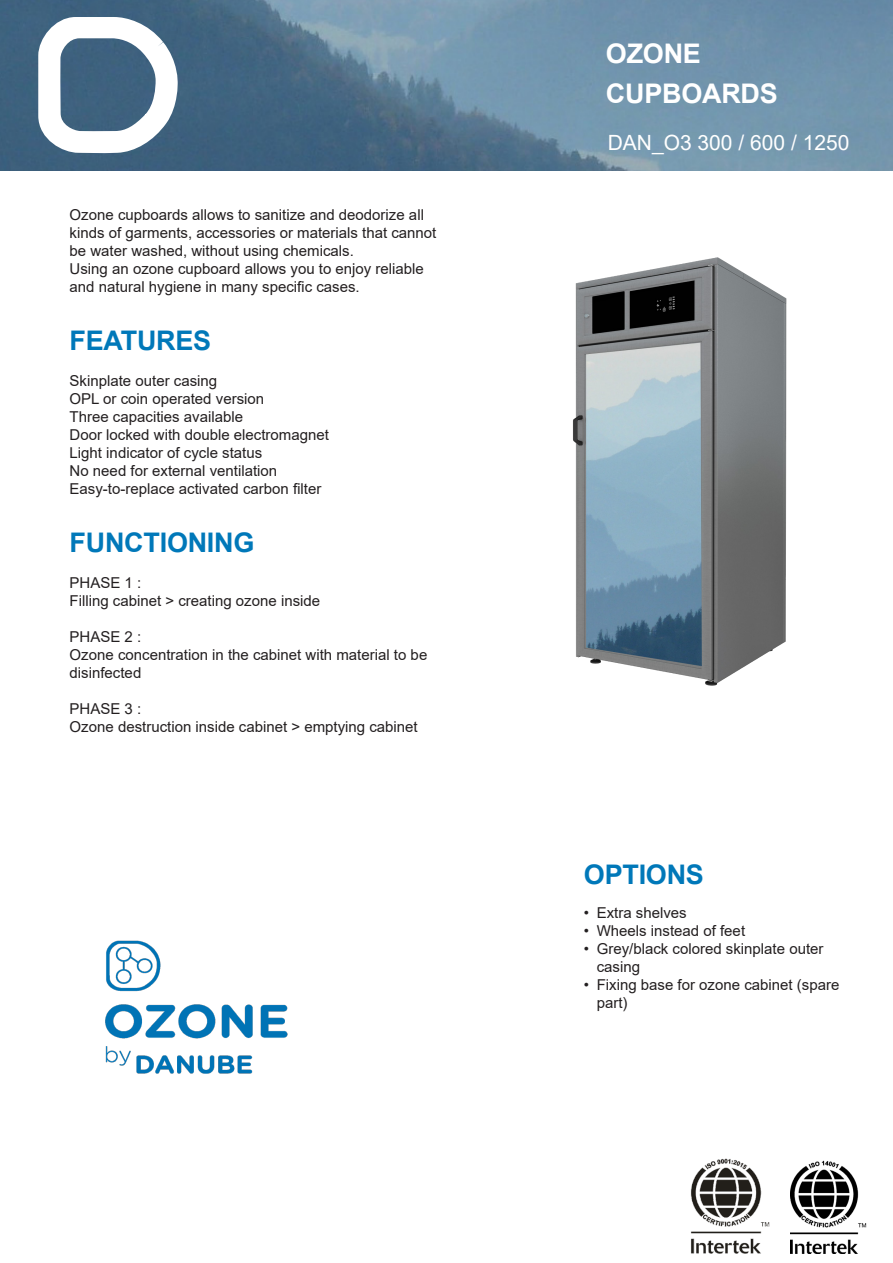
<style>
.page{position:relative;width:893px;height:1263px;background:#fff}
.page>*{position:absolute;margin:0;border:0;box-sizing:border-box;transform-origin:0 0}
.t1{font:700 27px "Arial";letter-spacing:-.01em;color:#0078b9}
.t2{font:700 27px "Arial";letter-spacing:-.01em;color:#fff}
.t3{font:21px "Arial";color:#fff}
.t4{font:15px/18px "Arial";color:#231f20}
</style>
<div class="page">
<img style="left:0;top:0;width:893px;height:170px">
<svg style="left:31px;top:10px;width:160px;height:150px"></svg>
<img style="left:791px;top:1160px;width:76px;height:93px">
<img style="left:691px;top:1158px;width:79px;height:96px">
<img style="left:105px;top:940px;width:183px;height:134px">
<img style="left:573px;top:257px;width:214px;height:429px">
<p class="t4" style="left:70px;top:206px;width:368px">Ozone cupboards allows to sanitize and deodorize all kinds of garments, accessories or materials that cannot be water washed, without using chemicals.</p>
<p class="t4" style="left:70px;top:260px;width:356px">Using an ozone cupboard allows you to enjoy reliable and natural hygiene in many specific cases.</p>
<p class="t1" style="left:70px;top:322px;width:143px">FEATURES</p>
<p class="t4" style="left:70px;top:372px;width:149px">Skinplate outer casing</p>
<p class="t4" style="left:70px;top:390px;width:196px">OPL or coin operated version</p>
<p class="t4" style="left:70px;top:408px;width:175px">Three capacities available</p>
<p class="t4" style="left:70px;top:426px;width:261px">Door locked with double electromagnet</p>
<p class="t4" style="left:70px;top:444px;width:194px">Light indicator of cycle status</p>
<p class="t4" style="left:70px;top:462px;width:209px">No need for external ventilation</p>
<p class="t4" style="left:70px;top:480px;width:253px">Easy-to-replace activated carbon filter</p>
<p class="t1" style="left:70px;top:524px;width:186px">FUNCTIONING</p>
<p class="t4" style="left:70px;top:574px;width:73px">PHASE 1 :</p>
<p class="t4" style="left:70px;top:592px;width:252px">Filling cabinet &gt; creating ozone inside</p>
<p class="t4" style="left:70px;top:628px;width:73px">PHASE 2 :</p>
<p class="t4" style="left:70px;top:646px;width:359px">Ozone concentration in the cabinet with material to be disinfected</p>
<p class="t4" style="left:70px;top:700px;width:73px">PHASE 3 :</p>
<p class="t4" style="left:70px;top:718px;width:350px">Ozone destruction inside cabinet &gt; emptying cabinet</p>
<p class="t2" style="left:606px;top:35px;width:96px">OZONE</p>
<p class="t2" style="left:606px;top:75px;width:173px">CUPBOARDS</p>
<p class="t3" style="left:608px;top:128px;width:243px">DAN_O3 300 / 600 / 1250</p>
<p class="t1" style="left:584px;top:856px;width:121px">OPTIONS</p>
<p class="t4" style="left:584px;top:904px;width:104px">• Extra shelves</p>
<p class="t4" style="left:584px;top:922px;width:163px">• Wheels instead of feet</p>
<p class="t4" style="left:597px;top:940px;width:228px;text-indent:-13px">• Grey/black colored skinplate outer casing</p>
<p class="t4" style="left:597px;top:976px;width:244px;text-indent:-13px">• Fixing base for ozone cabinet (spare part)</p>
</div>
